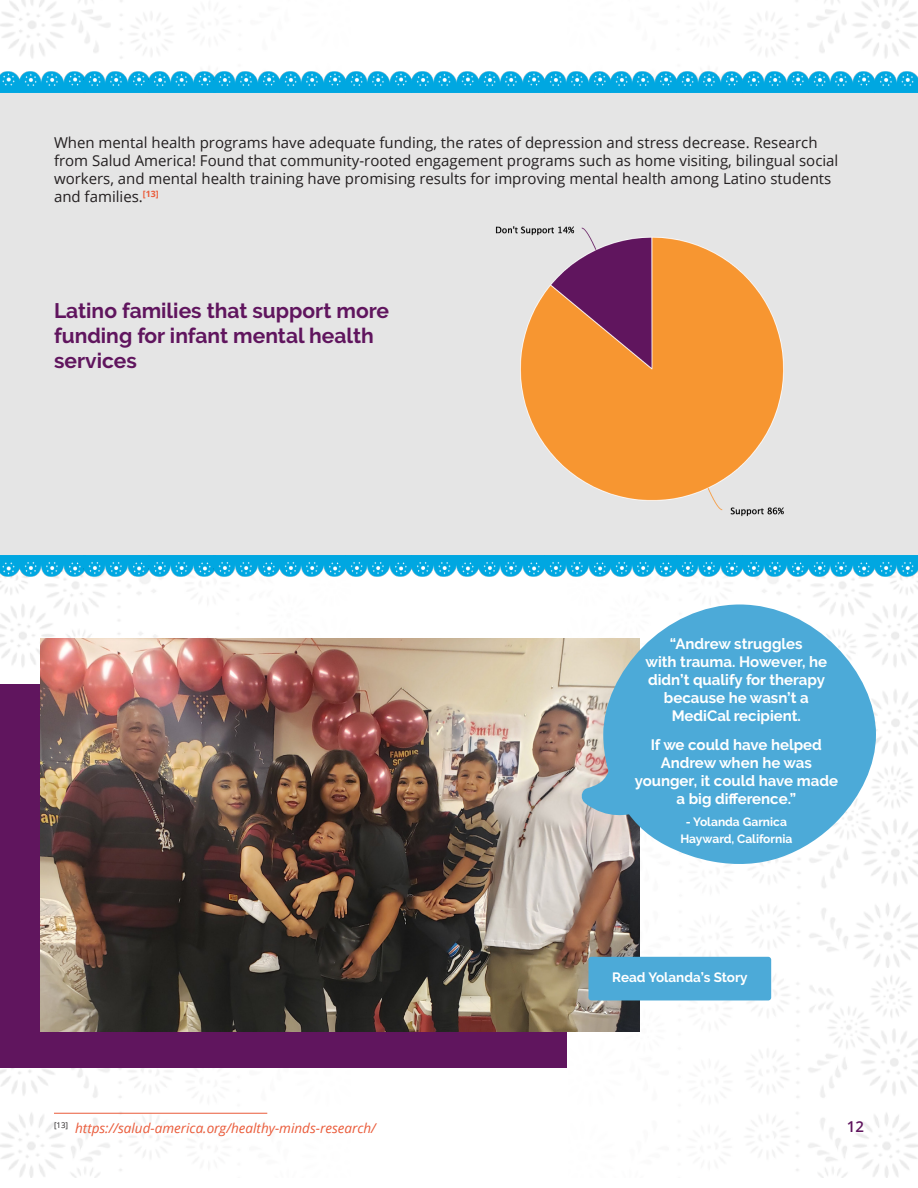
<style>
.page{position:relative;width:918px;height:1188px;background:#fff}
.page>*{position:absolute;margin:0;border:0;box-sizing:border-box;transform-origin:0 0}
.t1{font:700 21px/25.2px "Raleway";color:#60155e}
.t2{font:15px/18px "Open Sans";color:#231f20}
.t3{font:700 15px/18px "Raleway";color:#fff;text-align:center}
.t4{font:600 15px "Open Sans";color:#60155e}
.t5{font:italic 13.5px "Open Sans";color:#ea5b3a}
.t6{font:700 13.5px "Raleway";color:#fff}
.t7{font:700 12px "Raleway";color:#fff}
</style>
<div class="page">
<img style="left:567px;top:0;width:351px;height:967px">
<svg style="left:784px;top:951px;width:91px;height:46px"></svg>
<img style="left:0;top:0;width:351px;height:667px">
<img style="left:0;top:1067px;width:351px;height:111px">
<div style="left:0;top:684px;width:566px;height:383px;background:#60155e"></div>
<div style="left:0;top:81px;width:918px;height:482px;background:#e5e5e5"></div>
<img style="left:0;top:69px;width:83px;height:24px">
<img style="left:83px;top:69px;width:130px;height:24px">
<img style="left:213px;top:69px;width:705px;height:24px">
<img style="left:0;top:555px;width:83px;height:24px">
<img style="left:83px;top:555px;width:130px;height:24px">
<img style="left:213px;top:555px;width:705px;height:24px">
<img style="left:495px;top:226px;width:289px;height:291px">
<hr style="left:54px;top:1113px;width:213px;height:1px;background:#ea5b3a">
<img style="left:40px;top:639px;width:600px;height:393px">
<svg style="left:603px;top:605px;width:273px;height:261px"></svg>
<svg style="left:581px;top:764px;width:27px;height:56px;background:#9db8c7"></svg>
<svg style="left:608px;top:609px;width:262px;height:252px;background:#69b6db"></svg>
<div style="left:588px;top:957px;width:183px;height:43px;background:#4caad8;border-radius:3px"></div>
<p class="t2" style="left:54px;top:133px;width:786px">When mental health programs have adequate funding, the rates of depression and stress decrease. Research from Salud America! Found that community-rooted engagement programs such as home visiting, bilingual social workers, and mental health training have promising results for improving mental health among Latino students and families.<sup>[13]</sup></p>
<p class="t1" style="left:54px;top:298px;width:336px">Latino families that support more funding for infant mental health services</p>
<p class="t5" style="left:54px;top:1118px;width:324px"><sup>[13]</sup> https://salud-america.org/healthy-minds-research/</p>
<p class="t3" style="left:645px;top:635px;width:183px">“Andrew struggles<br>with trauma. However, he didn’t qualify for therapy because he wasn’t a<br>MediCal recipient.</p>
<p class="t3" style="left:635px;top:736px;width:205px">If we could have helped<br>Andrew when he was younger, it could have made a big difference.”</p>
<p class="t7" style="left:686px;top:815px;width:103px">- Yolanda Garnica</p>
<p class="t7" style="left:680px;top:832px;width:113px">Hayward, California</p>
<p class="t6" style="left:612px;top:970px;width:137px">Read Yolanda’s Story</p>
<p class="t4" style="left:847px;top:1116px;width:19px">12</p>
</div>
